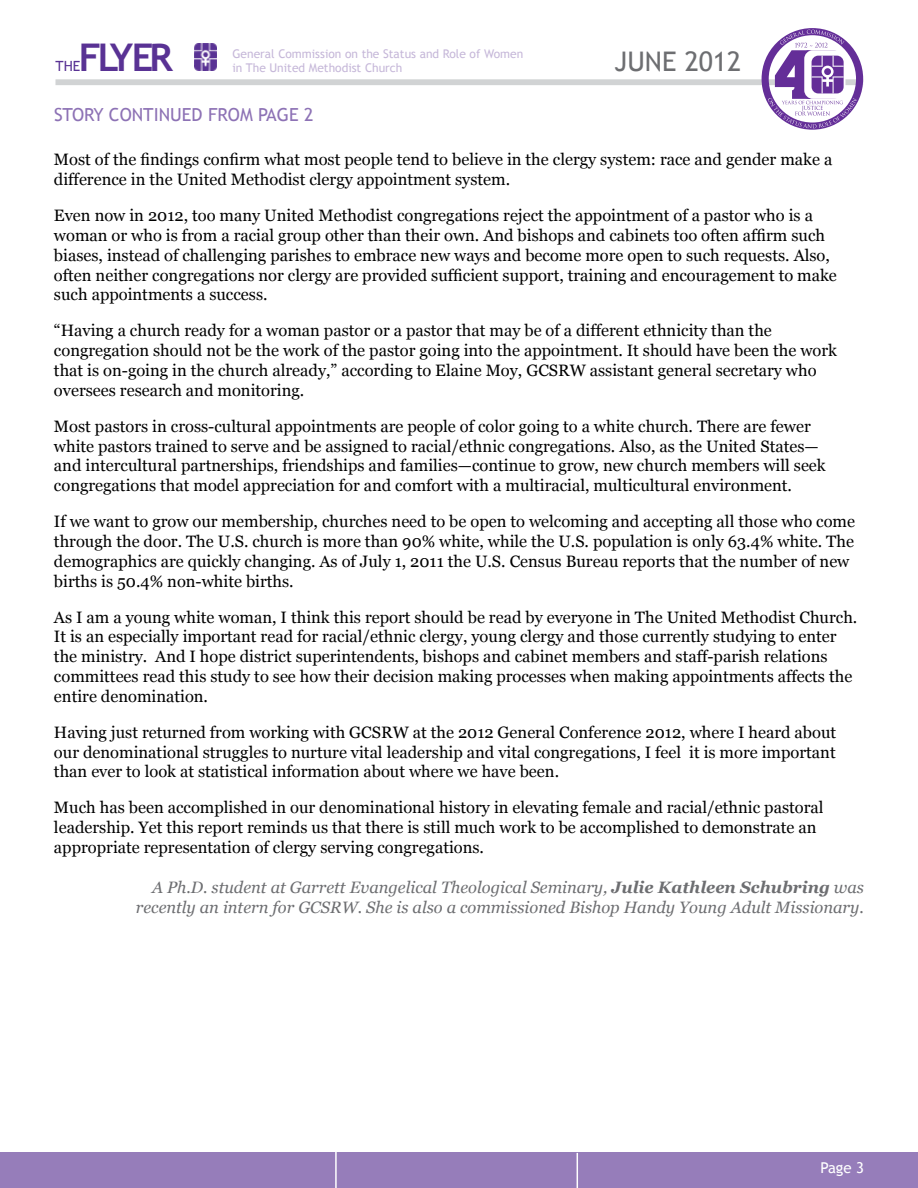
<style>
.page{position:relative;width:918px;height:1188px;background:#fff}
.page>*{position:absolute;margin:0;border:0;box-sizing:border-box;transform-origin:0 0}
.t1{font:700 38.1px "Trebuchet MS";letter-spacing:-.09em;color:#593294}
.t2{font:27px "Trebuchet MS";color:#6d6e71}
.t3{font:18px "Trebuchet MS";color:#8d72b5}
.t4{font:16.5px/19.8px "Georgia";color:#000}
.t5{font:italic 16.5px/19.8px "Georgia";color:#6d6e71;text-align:right}
.t6{font:15px "Trebuchet MS";color:#fff}
.t7{font:14.1px "Trebuchet MS";color:#593294}
.t8{font:12px/14.4px "Trebuchet MS";color:#c6b8d9}
.s1{font-weight:700}
</style>
<div class="page">
<img style="left:194px;top:43px;width:23px;height:27px">
<div style="left:56px;top:79px;width:807px;height:6px;background:#d1d3d4"></div>
<div style="left:0;top:1153px;width:918px;height:35px;background:#967dba"></div>
<svg style="left:762px;top:28px;width:101px;height:102px"></svg>
<hr style="left:335px;top:1151px;width:2px;height:37px;background:#fff">
<hr style="left:577px;top:1153px;width:1px;height:35px;background:#fff">
<h1 class="t1" style="left:79px;top:34px;width:96px">Flyer</h1>
<p class="t8" style="left:232px;top:46px;width:292px">General Commission on the Status and Role of Women in The United Methodist Church</p>
<h2 class="t2" style="left:614px;top:46px;width:128px">JUNE 2012</h2>
<p class="t7" style="left:56px;top:58px;width:26px">the</p>
<p class="t3" style="left:54px;top:104px;width:261px">Story Continu ed From PAGE 2</p>
<p class="t4" style="left:54px;top:150px;width:780px">Most of the findings confirm what most people tend to believe in the clergy system: race and gender make a difference in the United Methodist clergy appointment system.</p>
<p class="t4" style="left:54px;top:206px;width:784px">Even now in 2012, too many United Methodist congregations reject the appointment of a pastor who is a woman or who is from a racial group other than their own. And bishops and cabinets too often affirm such biases, instead of challenging parishes to embrace new ways and become more open to such requests. Also, often neither congregations nor clergy are provided sufficient support, training and encouragement to make such appointments a success.</p>
<p class="t4" style="left:54px;top:321px;width:785px">“Having a church ready for a woman pastor or a pastor that may be of a different ethnicity than the congregation should not be the work of the pastor going into the appointment. It should have been the work that is on-going in the church already,” according to Elaine Moy, GCSRW assistant general secretary who oversees research and monitoring.</p>
<p class="t4" style="left:54px;top:417px;width:773px">Most pastors in cross-cultural appointments are people of color going to a white church. There are fewer white pastors trained to serve and be assigned to racial/ethnic congregations. Also, as the United States— and intercultural partnerships, friendships and families—continue to grow, new church members will seek congregations that model appreciation for and comfort with a multiracial, multicultural environment.</p>
<p class="t4" style="left:54px;top:512px;width:803px">If we want to grow our membership, churches need to be open to welcoming and accepting all those who come through the door. The U.S. church is more than 90% white, while the U.S. population is only 63.4% white. The demographics are quickly changing. As of July 1, 2011 the U.S. Census Bureau reports that the number of new births is 50.4% non-white births.</p>
<p class="t4" style="left:54px;top:607px;width:805px">As I am a young white woman, I think this report should be read by everyone in The United Methodist Church.<br>It is an especially important read for racial/ethnic clergy, young clergy and those currently studying to enter the ministry. And I hope district superintendents, bishops and cabinet members and staff-parish relations committees read this study to see how their decision making processes when making appointments affects the entire denomination.</p>
<p class="t4" style="left:54px;top:723px;width:784px;text-align:justify">Having just returned from working with GCSRW at the 2012 General Conference 2012, where I heard about our denominational struggles to nurture vital leadership and vital congregations, I feel it is more important than ever to look at statistical information about where we have been.</p>
<p class="t4" style="left:54px;top:798px;width:771px">Much has been accomplished in our denominational history in elevating female and racial/ethnic pastoral leadership. Yet this report reminds us that there is still much work to be accomplished to demonstrate an appropriate representation of clergy serving congregations.</p>
<p class="t5" style="left:136px;top:878px;width:730px">A Ph.D. student at Garrett Evangelical Theological Seminary, <span class="s1">Julie Kathleen Schubring</span> was recently an intern for GCSRW. She is also a commissioned Bishop Handy Young Adult Missionary.</p>
<p class="t6" style="left:820px;top:1159px;width:45px">Page 3</p>
</div>
